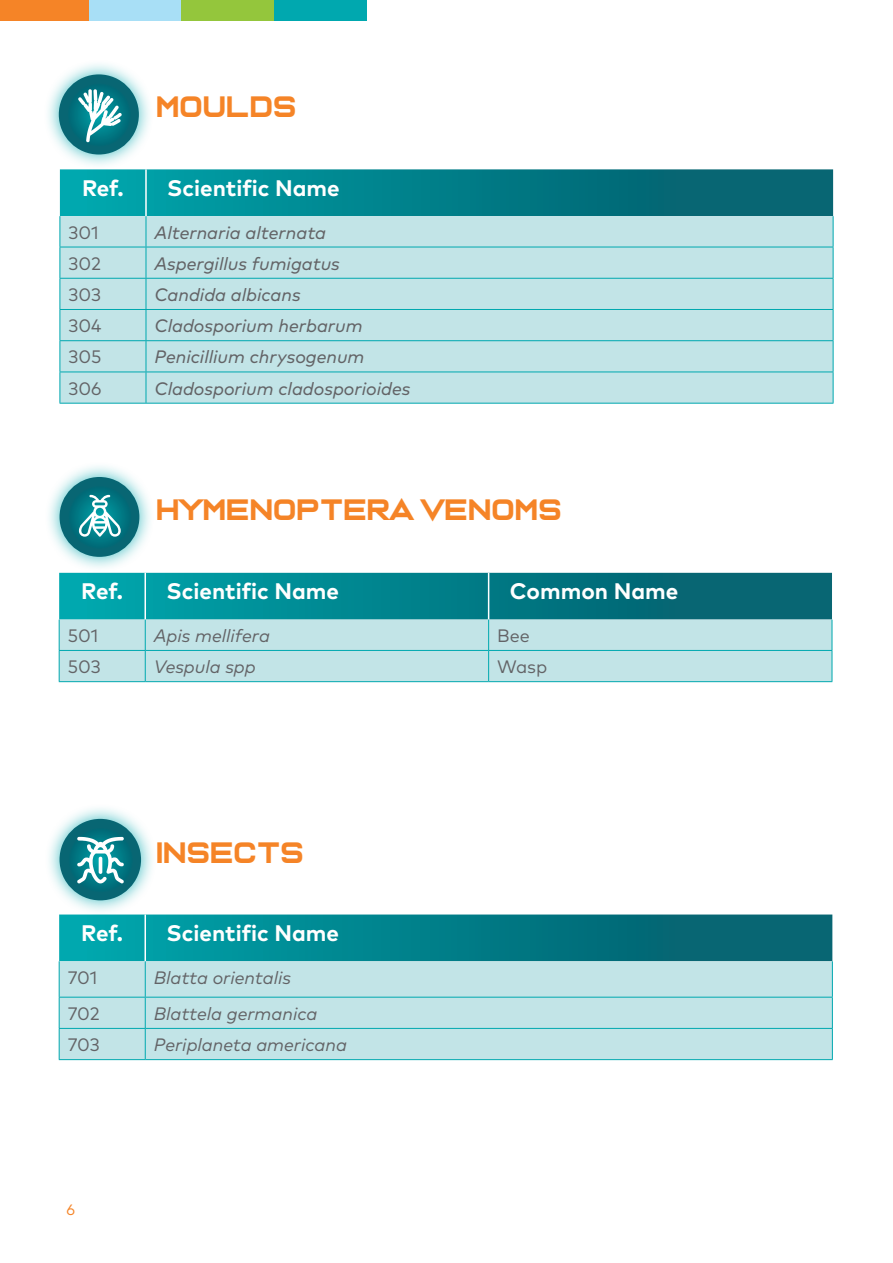
<style>
.page{position:relative;width:893px;height:1263px;background:#fff}
.page>*{position:absolute;margin:0;border:0;box-sizing:border-box;transform-origin:0 0}
.t1{font:30px "Casanova Scotia";color:#f58427}
.t2{font:700 22.5px "Mark Pro";color:#fff}
.t3{font:italic 18px "Mark Pro";color:#636366}
.t4{font:italic 18px "Mark Pro";color:#636366}
.t5{font:18px "Mark Pro";color:#636366}
.t6{font:15px "Mark Pro";color:#f58427}
</style>
<div class="page">
<div style="left:274px;top:0;width:93px;height:20px;background:#00a8af"></div>
<div style="left:181px;top:0;width:93px;height:20px;background:#94c63c"></div>
<div style="left:88px;top:0;width:93px;height:20px;background:#a8dff6"></div>
<div style="left:0;top:0;width:89px;height:20px;background:#f58427"></div>
<svg style="left:60px;top:169px;width:773px;height:47px;background:#03808b"></svg>
<div style="left:61px;top:216px;width:772px;height:187px;background:#c2e4e7"></div>
<hr style="left:145px;top:169px;width:2px;height:47px;background:#fff">
<hr style="left:60px;top:216px;width:1px;height:31px;background:#00a8af">
<hr style="left:146px;top:216px;width:1px;height:31px;background:#00a8af">
<hr style="left:833px;top:216px;width:1px;height:31px;background:#00a8af">
<hr style="left:60px;top:247px;width:86px;height:1px;background:#00a8af">
<hr style="left:60px;top:247px;width:1px;height:31px;background:#00a8af">
<hr style="left:146px;top:247px;width:687px;height:1px;background:#00a8af">
<hr style="left:146px;top:247px;width:1px;height:31px;background:#00a8af">
<hr style="left:833px;top:247px;width:1px;height:31px;background:#00a8af">
<hr style="left:60px;top:278px;width:86px;height:1px;background:#00a8af">
<hr style="left:60px;top:279px;width:1px;height:30px;background:#00a8af">
<hr style="left:146px;top:278px;width:687px;height:1px;background:#00a8af">
<hr style="left:146px;top:279px;width:1px;height:30px;background:#00a8af">
<hr style="left:833px;top:279px;width:1px;height:30px;background:#00a8af">
<hr style="left:60px;top:309px;width:86px;height:1px;background:#00a8af">
<hr style="left:60px;top:310px;width:1px;height:30px;background:#00a8af">
<hr style="left:146px;top:309px;width:687px;height:1px;background:#00a8af">
<hr style="left:146px;top:310px;width:1px;height:30px;background:#00a8af">
<hr style="left:833px;top:310px;width:1px;height:30px;background:#00a8af">
<hr style="left:60px;top:340px;width:86px;height:1px;background:#00a8af">
<hr style="left:60px;top:341px;width:1px;height:31px;background:#00a8af">
<hr style="left:146px;top:340px;width:687px;height:1px;background:#00a8af">
<hr style="left:146px;top:341px;width:1px;height:31px;background:#00a8af">
<hr style="left:833px;top:341px;width:1px;height:31px;background:#00a8af">
<hr style="left:60px;top:372px;width:86px;height:1px;background:#00a8af">
<hr style="left:60px;top:372px;width:1px;height:31px;background:#00a8af">
<hr style="left:60px;top:403px;width:86px;height:1px;background:#00a8af">
<hr style="left:146px;top:372px;width:687px;height:1px;background:#00a8af">
<hr style="left:146px;top:372px;width:1px;height:31px;background:#00a8af">
<hr style="left:833px;top:372px;width:1px;height:31px;background:#00a8af">
<hr style="left:146px;top:403px;width:687px;height:1px;background:#00a8af">
<svg style="left:59px;top:914px;width:773px;height:47px;background:#04818b"></svg>
<div style="left:60px;top:961px;width:772px;height:98px;background:#c2e4e7"></div>
<hr style="left:144px;top:914px;width:2px;height:47px;background:#fff">
<hr style="left:59px;top:961px;width:1px;height:36px;background:#00a8af">
<hr style="left:145px;top:961px;width:1px;height:36px;background:#00a8af">
<hr style="left:832px;top:961px;width:1px;height:36px;background:#00a8af">
<hr style="left:59px;top:997px;width:86px;height:1px;background:#00a8af">
<hr style="left:59px;top:997px;width:1px;height:31px;background:#00a8af">
<hr style="left:145px;top:997px;width:688px;height:1px;background:#00a8af">
<hr style="left:145px;top:997px;width:1px;height:31px;background:#00a8af">
<hr style="left:832px;top:997px;width:1px;height:31px;background:#00a8af">
<hr style="left:59px;top:1028px;width:86px;height:1px;background:#00a8af">
<hr style="left:59px;top:1029px;width:1px;height:30px;background:#00a8af">
<hr style="left:59px;top:1059px;width:86px;height:1px;background:#00a8af">
<hr style="left:145px;top:1028px;width:688px;height:1px;background:#00a8af">
<hr style="left:145px;top:1029px;width:1px;height:30px;background:#00a8af">
<hr style="left:832px;top:1029px;width:1px;height:30px;background:#00a8af">
<hr style="left:145px;top:1059px;width:688px;height:1px;background:#00a8af">
<svg style="left:59px;top:573px;width:773px;height:47px;background:#05818b"></svg>
<div style="left:60px;top:620px;width:772px;height:61px;background:#c2e4e7"></div>
<hr style="left:144px;top:573px;width:2px;height:47px;background:#fff">
<hr style="left:488px;top:573px;width:1px;height:47px;background:#fff">
<hr style="left:59px;top:620px;width:1px;height:30px;background:#00a8af">
<hr style="left:145px;top:620px;width:1px;height:30px;background:#00a8af">
<hr style="left:488px;top:620px;width:1px;height:30px;background:#00a8af">
<hr style="left:832px;top:620px;width:1px;height:30px;background:#00a8af">
<hr style="left:59px;top:650px;width:86px;height:1px;background:#00a8af">
<hr style="left:59px;top:651px;width:1px;height:30px;background:#00a8af">
<hr style="left:59px;top:681px;width:86px;height:1px;background:#00a8af">
<hr style="left:145px;top:650px;width:344px;height:1px;background:#00a8af">
<hr style="left:145px;top:651px;width:1px;height:30px;background:#00a8af">
<hr style="left:145px;top:681px;width:344px;height:1px;background:#00a8af">
<hr style="left:489px;top:650px;width:343px;height:1px;background:#00a8af">
<hr style="left:488px;top:651px;width:1px;height:30px;background:#00a8af">
<hr style="left:832px;top:651px;width:1px;height:30px;background:#00a8af">
<hr style="left:489px;top:681px;width:343px;height:1px;background:#00a8af">
<div style="left:44px;top:803px;width:112px;height:113px;background:#00a8af;opacity:.75"></div>
<div style="left:60px;top:819px;width:81px;height:81px;background:linear-gradient(to right,#066875,#086b78);border-radius:41px"></div>
<svg style="left:77px;top:837px;width:47px;height:46px"></svg>
<div style="left:44px;top:462px;width:111px;height:110px;background:#00a8af;opacity:.75"></div>
<svg style="left:60px;top:477px;width:79px;height:80px;background:#066a77"></svg>
<svg style="left:79px;top:495px;width:42px;height:42px"></svg>
<div style="left:43px;top:59px;width:111px;height:111px;background:#00a8af;opacity:.75"></div>
<svg style="left:59px;top:74px;width:80px;height:81px;background:#0a6b78"></svg>
<svg style="left:78px;top:89px;width:44px;height:53px"></svg>
<h1 class="t1" style="left:157px;top:93px;width:142px">MOULDS</h1>
<p class="t2" style="left:82px;top:171px;width:43px">Ref.</p>
<p class="t2" style="left:167px;top:171px;width:174px">Scientific Name</p>
<p class="t5" style="left:68px;top:219px;width:32px">301</p>
<p class="t3" style="left:154px;top:219px;width:173px">Alternaria alternata</p>
<p class="t5" style="left:68px;top:250px;width:34px">302</p>
<p class="t3" style="left:154px;top:250px;width:187px">Aspergillus fumigatus</p>
<p class="t5" style="left:68px;top:281px;width:34px">303</p>
<p class="t3" style="left:154px;top:281px;width:148px">Candida albicans</p>
<p class="t5" style="left:68px;top:312px;width:35px">304</p>
<p class="t3" style="left:154px;top:312px;width:210px">Cladosporium herbarum</p>
<p class="t5" style="left:68px;top:344px;width:35px">305</p>
<p class="t3" style="left:154px;top:344px;width:211px">Penicillium chrysogenum</p>
<p class="t5" style="left:68px;top:375px;width:35px">306</p>
<p class="t3" style="left:154px;top:375px;width:257px">Cladosporium cladosporioides</p>
<h1 class="t1" style="left:157px;top:497px;width:407px">HYMENOPTERA VENOMS</h1>
<p class="t2" style="left:81px;top:574px;width:43px">Ref.</p>
<p class="t2" style="left:167px;top:574px;width:174px">Scientific Name</p>
<p class="t2" style="left:510px;top:574px;width:170px">Common Name</p>
<p class="t5" style="left:68px;top:622px;width:32px">501</p>
<p class="t4" style="left:154px;top:622px;width:118px">Apis mellifera</p>
<p class="t5" style="left:497px;top:622px;width:34px">Bee</p>
<p class="t5" style="left:68px;top:653px;width:35px">503</p>
<p class="t4" style="left:154px;top:653px;width:103px">Vespula spp</p>
<p class="t5" style="left:497px;top:653px;width:52px">Wasp</p>
<h1 class="t1" style="left:157px;top:839px;width:149px">INSECTS</h1>
<p class="t2" style="left:81px;top:916px;width:43px">Ref.</p>
<p class="t2" style="left:167px;top:916px;width:174px">Scientific Name</p>
<p class="t5" style="left:68px;top:964px;width:31px">701</p>
<p class="t4" style="left:154px;top:964px;width:139px">Blatta orientalis</p>
<p class="t5" style="left:68px;top:1000px;width:34px">702</p>
<p class="t4" style="left:154px;top:1000px;width:165px">Blattela germanica</p>
<p class="t5" style="left:68px;top:1031px;width:34px">703</p>
<p class="t4" style="left:154px;top:1031px;width:195px">Periplaneta americana</p>
<p class="t6" style="left:67px;top:1198px;width:10px">6</p>
</div>
